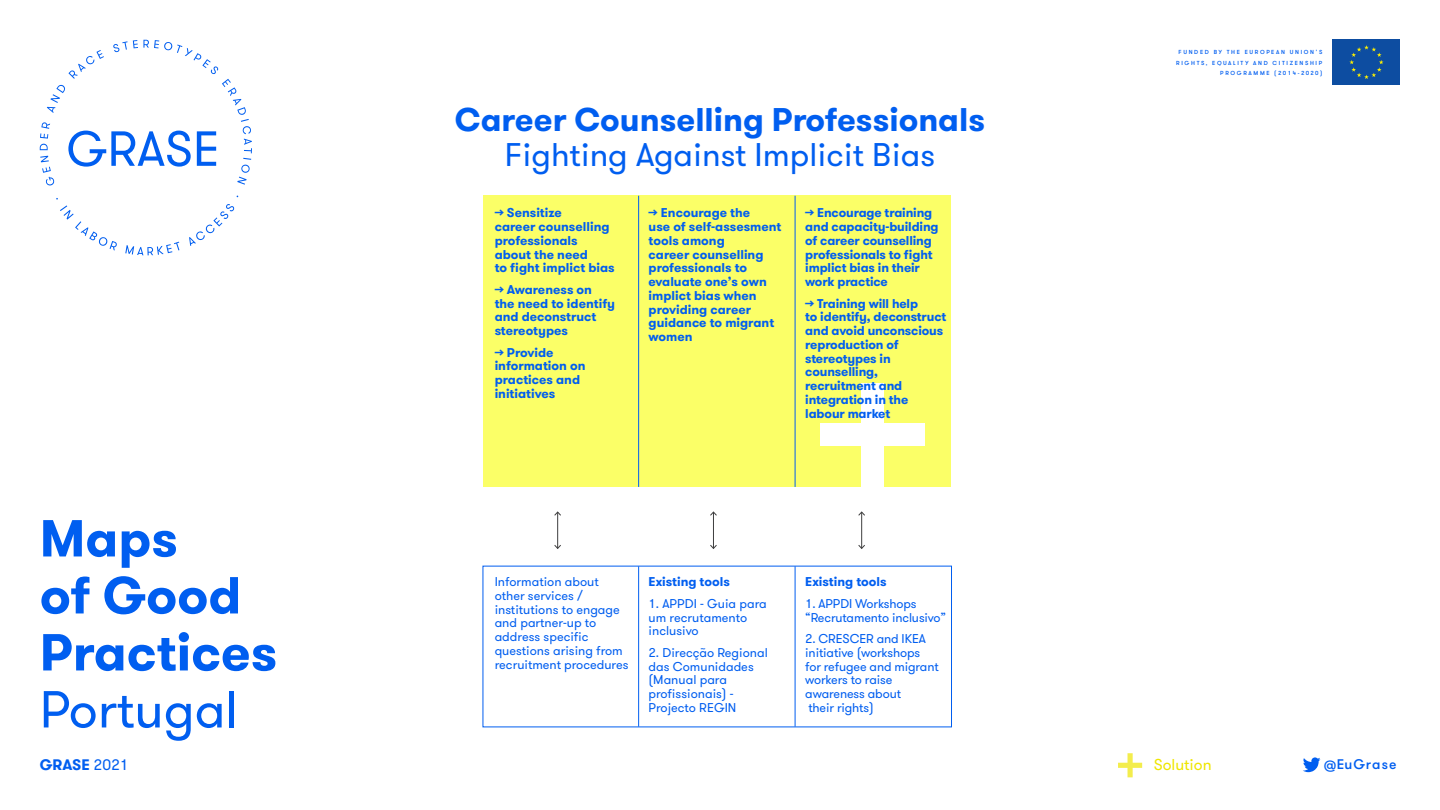
<style>
.page{position:relative;width:1440px;height:810px;background:#fff}
.page>*{position:absolute;margin:0;border:0;box-sizing:border-box;transform-origin:0 0}
.t1{font:700 51.97px "GT Walsheim";color:#005ef0}
.t2{font:51.97px "GT Walsheim";color:#005ef0}
.t3{font:700 32.78px "GT Walsheim";color:#005ef0}
.t4{font:32.78px "GT Walsheim";color:#005ef0}
.t5{font:15.75px "GT Walsheim";color:#efe600}
.t6{font:700 15.23px "GT Walsheim";color:#005ef0}
.t7{font:500 13.95px "GT Walsheim";letter-spacing:.075em;color:#005ef0}
.t8{font:700 12.75px/13.7px "GT Walsheim";letter-spacing:-.005em;color:#005ef0}
.t9{font:12.75px/13.7px "GT Walsheim";color:#005ef0}
.t10{font:500 5.85px "GT Walsheim";letter-spacing:.285em;color:#005ef0}
.s1{font-weight:400}
</style>
<div class="page">
<svg style="left:1118px;top:753px;width:24px;height:24px"></svg>
<div style="left:483px;top:196px;width:156px;height:291px;background:#fbff67"></div>
<div style="left:639px;top:196px;width:157px;height:291px;background:#fbff67"></div>
<div style="left:795px;top:196px;width:156px;height:291px;background:#fbff67"></div>
<div style="left:821px;top:423px;width:104px;height:22px;background:#fff"></div>
<div style="left:862px;top:384px;width:22px;height:104px;background:#fff"></div>
<hr style="left:638px;top:196px;width:1px;height:291px;background:#005ef0">
<hr style="left:638px;top:566px;width:1px;height:161px;background:#005ef0">
<hr style="left:795px;top:196px;width:1px;height:291px;background:#005ef0">
<hr style="left:795px;top:566px;width:1px;height:161px;background:#005ef0">
<hr style="left:557px;top:512px;width:1px;height:36px;background:#3e3e3f">
<svg style="left:554px;top:544px;width:7px;height:5px"></svg>
<svg style="left:554px;top:511px;width:7px;height:6px"></svg>
<hr style="left:713px;top:512px;width:1px;height:36px;background:#3e3e3f">
<svg style="left:710px;top:545px;width:7px;height:4px"></svg>
<svg style="left:710px;top:511px;width:7px;height:5px"></svg>
<hr style="left:861px;top:512px;width:1px;height:36px;background:#3e3e3f">
<svg style="left:858px;top:544px;width:7px;height:5px"></svg>
<svg style="left:858px;top:511px;width:7px;height:6px"></svg>
<svg style="left:56px;top:198px;width:61px;height:53px"></svg>
<svg style="left:125px;top:242px;width:54px;height:13px"></svg>
<svg style="left:189px;top:204px;width:45px;height:42px"></svg>
<svg style="left:40px;top:40px;width:212px;height:146px"></svg>
<div style="left:1333px;top:40px;width:67px;height:45px;background:#0d4da1"></div>
<svg style="left:1349px;top:45px;width:35px;height:34px"></svg>
<svg style="left:1303px;top:757px;width:17px;height:15px"></svg>
<p class="t1" style="left:40px;top:504px;width:140px">Maps</p>
<p class="t1" style="left:40px;top:561px;width:203px">of Good</p>
<p class="t1" style="left:40px;top:618px;width:239px">Practices</p>
<p class="t2" style="left:40px;top:677px;width:200px">Portugal</p>
<p class="t6" style="left:40px;top:755px;width:90px">GRASE <span class="s1">2021</span></p>
<p class="t3" style="left:455px;top:98px;width:532px">Career Counselling Professionals</p>
<p class="t4" style="left:505px;top:134px;width:432px">Fighting Against Implicit Bias</p>
<p class="t8" style="left:495px;top:206px;width:69px">→ Sensitize</p>
<p class="t8" style="left:495px;top:220px;width:116px">career counselling professionals</p>
<p class="t8" style="left:495px;top:247px;width:95px">about the need</p>
<p class="t8" style="left:495px;top:261px;width:122px">to fight implict bias</p>
<p class="t8" style="left:495px;top:283px;width:99px">→ Awareness on</p>
<p class="t8" style="left:495px;top:296px;width:122px">the need to identify and deconstruct</p>
<p class="t8" style="left:495px;top:324px;width:75px">stereotypes</p>
<p class="t8" style="left:495px;top:346px;width:60px">→ Provide</p>
<p class="t8" style="left:495px;top:359px;width:92px">information on</p>
<p class="t8" style="left:495px;top:373px;width:87px">practices and</p>
<p class="t8" style="left:495px;top:387px;width:62px">initiatives</p>
<p class="t8" style="left:805px;top:206px;width:135px">→ Encourage training and capacity-building of career counselling professionals to fight implict bias in their work practice</p>
<p class="t8" style="left:805px;top:296px;width:114px">→ Training will help</p>
<p class="t8" style="left:805px;top:310px;width:143px">to identify, deconstruct and avoid unconscious reproduction of</p>
<p class="t8" style="left:805px;top:351px;width:87px">stereotypes in</p>
<p class="t8" style="left:805px;top:365px;width:74px">counselling,</p>
<p class="t8" style="left:805px;top:379px;width:99px">recruitment and</p>
<p class="t8" style="left:805px;top:393px;width:105px">integration in the</p>
<p class="t8" style="left:805px;top:406px;width:86px">labour market</p>
<p class="t8" style="left:649px;top:206px;width:103px">→ Encourage the</p>
<p class="t8" style="left:649px;top:220px;width:134px">use of self-assesment tools among<br>career counselling professionals to evaluate one’s own implict bias when providing career guidance to migrant women</p>
<p class="t9" style="left:495px;top:575px;width:136px">Information about other services / institutions to engage and partner-up to address specific questions arising from recruitment procedures</p>
<p class="t8" style="left:649px;top:575px;width:83px">Existing tools</p>
<p class="t9" style="left:649px;top:597px;width:120px">1. APPDI - Guia para um recrutamento inclusivo</p>
<p class="t9" style="left:649px;top:646px;width:121px">2. Direcção Regional das Comunidades (Manual para profissionais) -<br>Projecto REGIN</p>
<p class="t8" style="left:805px;top:575px;width:83px">Existing tools</p>
<p class="t9" style="left:805px;top:597px;width:142px">1. APPDI Workshops “Recrutamento inclusivo”</p>
<p class="t9" style="left:805px;top:632px;width:135px">2. CRESCER and IKEA initiative (workshops for refugee and migrant workers to raise awareness about</p>
<p class="t9" style="left:808px;top:701px;width:67px">their rights)</p>
<p class="t10" style="left:1179px;top:48px;width:145px">FUNDED BY THE EUROPEAN UNION’S</p>
<p class="t10" style="left:1176px;top:59px;width:148px">RIGHTS, EQUALITY AND CITIZENSHIP</p>
<p class="t10" style="left:1220px;top:69px;width:104px">PROGRAMME (2014-2020)</p>
<p class="t5" style="left:1154px;top:754px;width:59px">Solution</p>
<p class="t7" style="left:1324px;top:755px;width:74px">@EuGrase</p>
</div>
